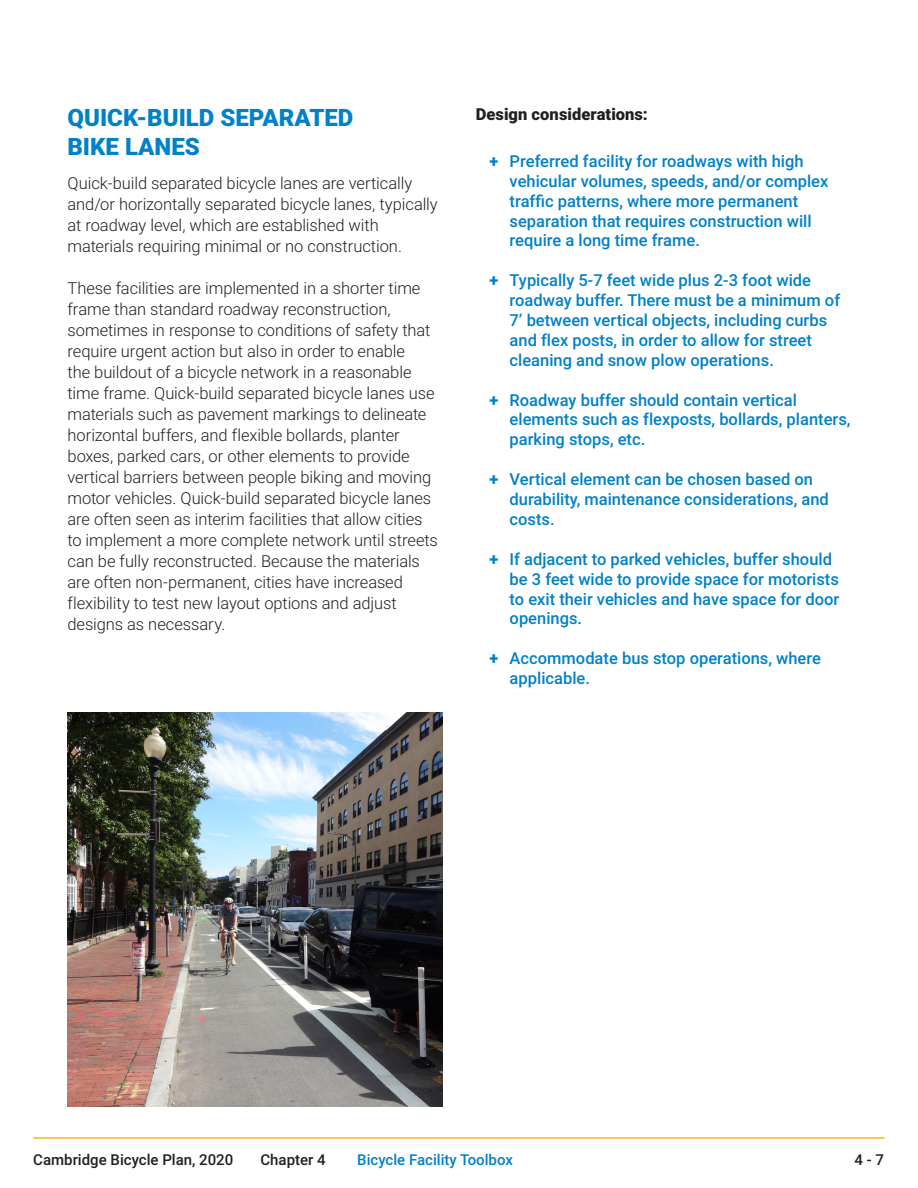
<style>
.page{position:relative;width:918px;height:1188px;background:#fff}
.page>*{position:absolute;margin:0;border:0;box-sizing:border-box;transform-origin:0 0}
.Heading_2{font:900 24px/28.8px "Roboto";color:#0081c8}
.Body_Text{font:300 16.5px/21px "Roboto";letter-spacing:-.005em;color:#231f20}
.t1{font:500 16.5px/19.8px "Roboto";color:#0081c8}
.Body_Text-2{font:900 16.5px "Roboto";letter-spacing:.005em;color:#231f20}
.t2{font:500 15px "Roboto";color:#231f20}
.t3{font:500 15px "Roboto";color:#0081c8}
.s1{font-weight:900}
</style>
<div class="page">
<hr style="left:33px;top:1137px;width:852px;height:2px;background:#f9b716">
<img style="left:68px;top:712px;width:374px;height:395px">
<h3 class="Heading_2" style="left:68px;top:102px;width:287px">QUICK-BUILD SEPARATED<br>BIKE LANES</h3>
<p class="Body_Text" style="left:68px;top:172px;width:372px">Quick-build separated bicycle lanes are vertically and/or horizontally separated bicycle lanes, typically at roadway level, which are established with materials requiring minimal or no construction.</p>
<p class="Body_Text" style="left:68px;top:277px;width:372px">These facilities are implemented in a shorter time frame than standard roadway reconstruction, sometimes in response to conditions of safety that require urgent action but also in order to enable<br>the buildout of a bicycle network in a reasonable time frame. Quick-build separated bicycle lanes use materials such as pavement markings to delineate horizontal buffers, and flexible bollards, planter boxes, parked cars, or other elements to provide vertical barriers between people biking and moving motor vehicles. Quick-build separated bicycle lanes are often seen as interim facilities that allow cities to implement a more complete network until streets can be fully reconstructed. Because the materials are often non-permanent, cities have increased flexibility to test new layout options and adjust designs as necessary.</p>
<p class="Body_Text-2" style="left:476px;top:103px;width:173px">Design considerations:</p>
<p class="t1" style="left:510px;top:151px;width:320px;text-indent:-20px"><span class="s1">+</span> Preferred facility for roadways with high vehicular volumes, speeds, and/or complex traffic patterns, where more permanent separation that requires construction will require a long time frame.</p>
<p class="t1" style="left:510px;top:270px;width:332px;text-indent:-20px"><span class="s1">+</span> Typically 5-7 feet wide plus 2-3 foot wide roadway buffer. There must be a minimum of 7’ between vertical objects, including curbs and flex posts, in order to allow for street cleaning and snow plow operations.</p>
<p class="t1" style="left:510px;top:389px;width:342px;text-indent:-20px"><span class="s1">+</span> Roadway buffer should contain vertical elements such as flexposts, bollards, planters, parking stops, etc.</p>
<p class="t1" style="left:510px;top:469px;width:321px;text-indent:-20px"><span class="s1">+</span> Vertical element can be chosen based on durability, maintenance considerations, and costs.</p>
<p class="t1" style="left:510px;top:549px;width:331px;text-indent:-20px"><span class="s1">+</span> If adjacent to parked vehicles, buffer should be 3 feet wide to provide space for motorists to exit their vehicles and have space for door openings.</p>
<p class="t1" style="left:510px;top:648px;width:313px;text-indent:-20px"><span class="s1">+</span> Accommodate bus stop operations, where applicable.</p>
<p class="t2" style="left:33px;top:1149px;width:202px">Cambridge Bicycle Plan, 2020</p>
<p class="t2" style="left:261px;top:1149px;width:67px">Chapter 4</p>
<p class="t3" style="left:357px;top:1149px;width:157px">Bicycle Facility Toolbox</p>
<p class="t2" style="left:855px;top:1149px;width:31px">4 - 7</p>
</div>
